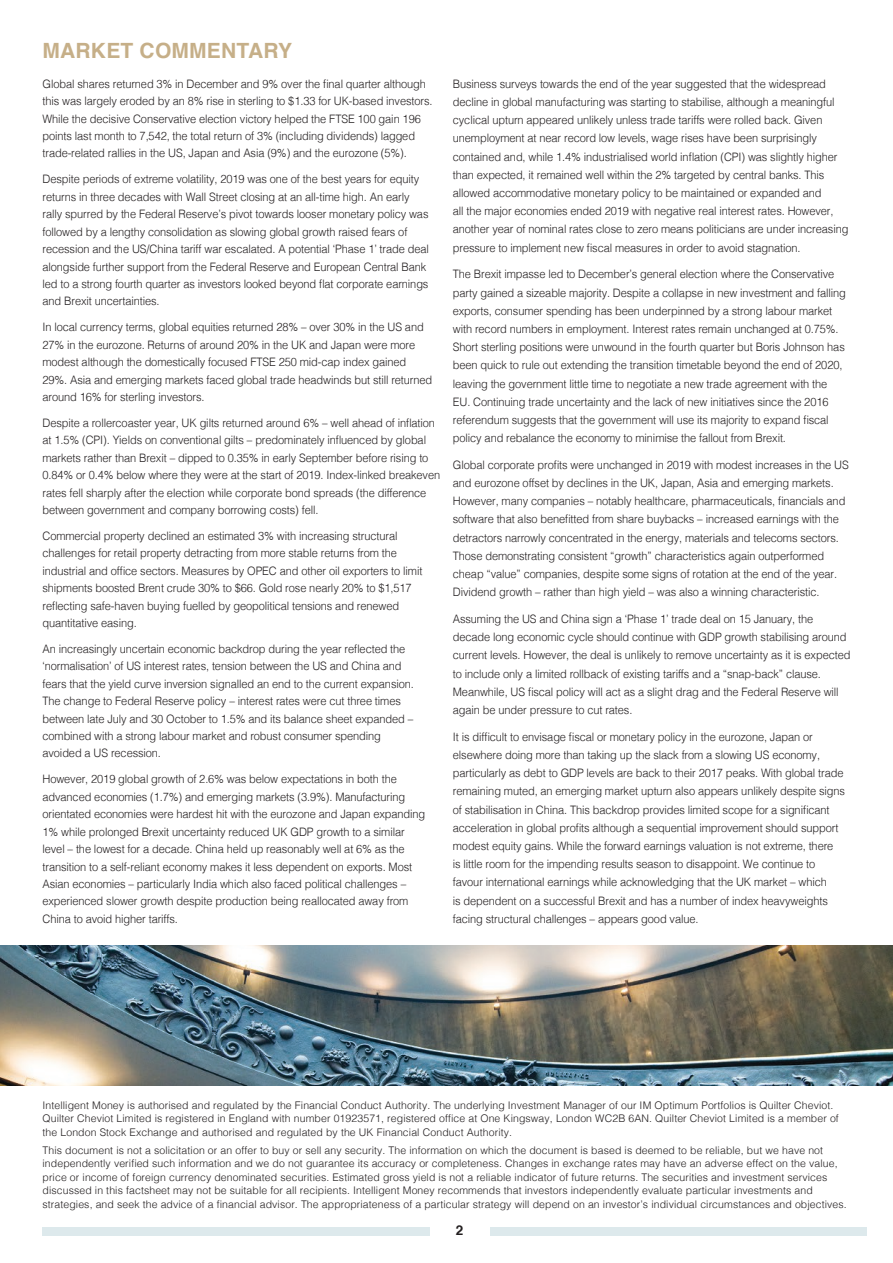
<style>
.page{position:relative;width:893px;height:1263px;background:#fff}
.page>*{position:absolute;margin:0;border:0;box-sizing:border-box;transform-origin:0 0}
.t1{font:700 21px "Helvetica";letter-spacing:.01em;color:#c6af88}
.t2{font:700 13.5px "Helvetica";color:#231f20}
.t3{font:300 11.7px/18.1px "Helvetica";letter-spacing:-.01em;color:#231f20;scale:.95 1}
.t4{font:300 10.5px/13.5px "Helvetica";letter-spacing:.01em;color:#231f20}
</style>
<div class="page">
<div style="left:43px;top:1227px;width:824px;height:8px;background:#dde9ec"></div>
<div style="left:430px;top:1225px;width:59px;height:12px;background:#fff"></div>
<img style="left:0;top:945px;width:893px;height:141px">
<h1 class="t1" style="left:43px;top:34px;width:251px">MARKET COMMENTARY</h1>
<p class="t3" style="left:43px;top:74px;width:412px;line-height:17.4px">Global shares returned 3% in December and 9% over the final quarter although this was largely eroded by an 8% rise in sterling to $1.33 for UK-based investors.<br>While the decisive Conservative election victory helped the FTSE 100 gain 196 points last month to 7,542, the total return of 3% (including dividends) lagged trade-related rallies in the US, Japan and Asia (9%) and the eurozone (5%).</p>
<p class="t3" style="left:43px;top:170px;width:408px;line-height:17.4px">Despite periods of extreme volatility, 2019 was one of the best years for equity returns in three decades with Wall Street closing at an all-time high. An early rally spurred by the Federal Reserve’s pivot towards looser monetary policy was followed by a lengthy consolidation as slowing global growth raised fears of recession and the US/China tariff war escalated. A potential ‘Phase 1’ trade deal alongside further support from the Federal Reserve and European Central Bank led to a strong fourth quarter as investors looked beyond flat corporate earnings and Brexit uncertainties.</p>
<p class="t3" style="left:43px;top:318px;width:412px;line-height:17.4px">In local currency terms, global equities returned 28% – over 30% in the US and 27% in the eurozone. Returns of around 20% in the UK and Japan were more modest although the domestically focused FTSE 250 mid-cap index gained 29%. Asia and emerging markets faced global trade headwinds but still returned around 16% for sterling investors.</p>
<p class="t3" style="left:43px;top:413px;width:420px;line-height:17.4px">Despite a rollercoaster year, UK gilts returned around 6% – well ahead of inflation at 1.5% (CPI). Yields on conventional gilts – predominately influenced by global markets rather than Brexit – dipped to 0.35% in early September before rising to 0.84% or 0.4% below where they were at the start of 2019. Index-linked breakeven rates fell sharply after the election while corporate bond spreads (the difference between government and company borrowing costs) fell.</p>
<p class="t3" style="left:43px;top:526px;width:401px;line-height:17.4px">Commercial property declined an estimated 3% with increasing structural challenges for retail property detracting from more stable returns from the industrial and office sectors. Measures by OPEC and other oil exporters to limit shipments boosted Brent crude 30% to $66. Gold rose nearly 20% to $1,517 reflecting safe-haven buying fuelled by geopolitical tensions and renewed quantitative easing.</p>
<p class="t3" style="left:43px;top:639px;width:392px;line-height:17.4px">An increasingly uncertain economic backdrop during the year reflected the ‘normalisation’ of US interest rates, tension between the US and China and fears that the yield curve inversion signalled an end to the current expansion.<br>The change to Federal Reserve policy – interest rates were cut three times between late July and 30 October to 1.5% and its balance sheet expanded – combined with a strong labour market and robust consumer spending avoided a US recession.</p>
<p class="t3" style="left:43px;top:770px;width:404px;line-height:17.4px">However, 2019 global growth of 2.6% was below expectations in both the advanced economies (1.7%) and emerging markets (3.9%). Manufacturing orientated economies were hardest hit with the eurozone and Japan expanding 1% while prolonged Brexit uncertainty reduced UK GDP growth to a similar level – the lowest for a decade. China held up reasonably well at 6% as the transition to a self-reliant economy makes it less dependent on exports. Most Asian economies – particularly India which also faced political challenges – experienced slower growth despite production being reallocated away from China to avoid higher tariffs.</p>
<p class="t3" style="left:453px;top:74px;width:418px">Business surveys towards the end of the year suggested that the widespread decline in global manufacturing was starting to stabilise, although a meaningful cyclical upturn appeared unlikely unless trade tariffs were rolled back. Given unemployment at near record low levels, wage rises have been surprisingly contained and, while 1.4% industrialised world inflation (CPI) was slightly higher than expected, it remained well within the 2% targeted by central banks. This allowed accommodative monetary policy to be maintained or expanded and<br>all the major economies ended 2019 with negative real interest rates. However, another year of nominal rates close to zero means politicians are under increasing pressure to implement new fiscal measures in order to avoid stagnation.</p>
<p class="t3" style="left:453px;top:264px;width:415px">The Brexit impasse led to December’s general election where the Conservative party gained a sizeable majority. Despite a collapse in new investment and falling exports, consumer spending has been underpinned by a strong labour market with record numbers in employment. Interest rates remain unchanged at 0.75%.<br>Short sterling positions were unwound in the fourth quarter but Boris Johnson has been quick to rule out extending the transition timetable beyond the end of 2020, leaving the government little time to negotiate a new trade agreement with the EU. Continuing trade uncertainty and the lack of new initiatives since the 2016 referendum suggests that the government will use its majority to expand fiscal policy and rebalance the economy to minimise the fallout from Brexit.</p>
<p class="t3" style="left:453px;top:455px;width:418px">Global corporate profits were unchanged in 2019 with modest increases in the US and eurozone offset by declines in the UK, Japan, Asia and emerging markets.<br>However, many companies – notably healthcare, pharmaceuticals, financials and software that also benefitted from share buybacks – increased earnings with the detractors narrowly concentrated in the energy, materials and telecoms sectors.<br>Those demonstrating consistent “growth” characteristics again outperformed cheap “value” companies, despite some signs of rotation at the end of the year.<br>Dividend growth – rather than high yield – was also a winning characteristic.</p>
<p class="t3" style="left:453px;top:609px;width:420px">Assuming the US and China sign a ‘Phase 1’ trade deal on 15 January, the decade long economic cycle should continue with GDP growth stabilising around current levels. However, the deal is unlikely to remove uncertainty as it is expected to include only a limited rollback of existing tariffs and a “snap-back” clause.<br>Meanwhile, US fiscal policy will act as a slight drag and the Federal Reserve will again be under pressure to cut rates.</p>
<p class="t3" style="left:453px;top:727px;width:414px">It is difficult to envisage fiscal or monetary policy in the eurozone, Japan or elsewhere doing more than taking up the slack from a slowing US economy, particularly as debt to GDP levels are back to their 2017 peaks. With global trade remaining muted, an emerging market upturn also appears unlikely despite signs of stabilisation in China. This backdrop provides limited scope for a significant acceleration in global profits although a sequential improvement should support modest equity gains. While the forward earnings valuation is not extreme, there<br>is little room for the impending results season to disappoint. We continue to favour international earnings while acknowledging that the UK market – which<br>is dependent on a successful Brexit and has a number of index heavyweights facing structural challenges – appears good value.</p>
<p class="t4" style="left:43px;top:1098px;width:798px">Intelligent Money is authorised and regulated by the Financial Conduct Authority. The underlying Investment Manager of our IM Optimum Portfolios is Quilter Cheviot.<br>Quilter Cheviot Limited is registered in England with number 01923571, registered office at One Kingsway, London WC2B 6AN. Quilter Cheviot Limited is a member of the London Stock Exchange and authorised and regulated by the UK Financial Conduct Authority.</p>
<p class="t4" style="left:43px;top:1142px;width:806px">This document is not a solicitation or an offer to buy or sell any security. The information on which the document is based is deemed to be reliable, but we have not independently verified such information and we do not guarantee its accuracy or completeness. Changes in exchange rates may have an adverse effect on the value, price or income of foreign currency denominated securities. Estimated gross yield is not a reliable indicator of future returns. The securities and investment services discussed in this factsheet may not be suitable for all recipients. Intelligent Money recommends that investors independently evaluate particular investments and strategies, and seek the advice of a financial advisor. The appropriateness of a particular strategy will depend on an investor’s individual circumstances and objectives.</p>
<p class="t2" style="left:456px;top:1219px;width:9px">2</p>
</div>
